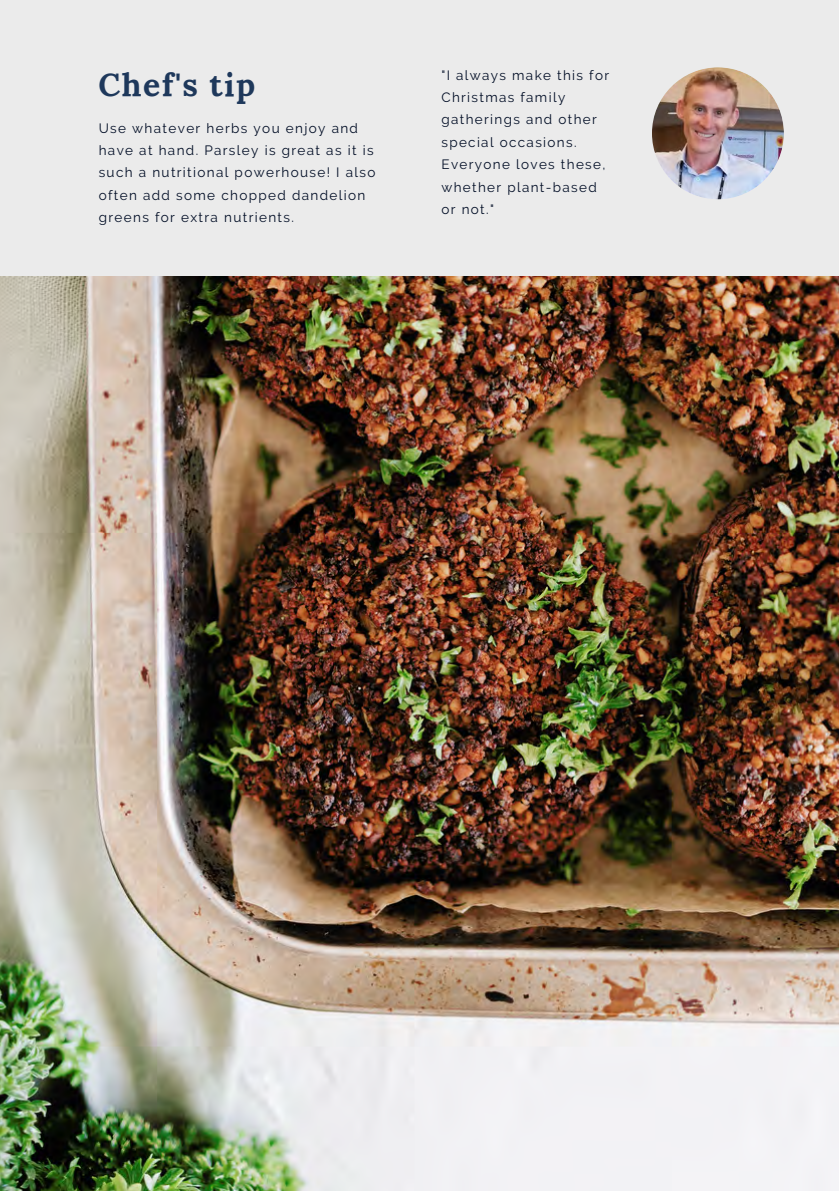
<style>
.page{position:relative;width:839px;height:1191px;background:#fff}
.page>*{position:absolute;margin:0;border:0;box-sizing:border-box;transform-origin:0 0}
.t1{font:700 31.8px "Lora";letter-spacing:.045em;color:#1e385b}
.t2{font:13.6px/22.4px "Raleway";letter-spacing:.1em;color:#020e26}
.t3{font:13.4px/22.4px "Raleway";letter-spacing:.1em;color:#020e26}
</style>
<div class="page">
<div style="left:0;top:0;width:838px;height:1191px;background:#ebebeb"></div>
<img style="left:0;top:276px;width:838px;height:915px">
<img style="left:652px;top:67px;width:131px;height:132px;border-radius:50%">
<h1 class="t1" style="left:98px;top:64px;width:158px">Chef's tip</h1>
<p class="t2" style="left:99px;top:117px;width:278px">Use whatever herbs you enjoy and have at hand. Parsley is great as it is such a nutritional powerhouse! I also often add some chopped dandelion greens for extra nutrients.</p>
<p class="t3" style="left:441px;top:64px;width:169px">"I always make this for<br>Christmas family gatherings and other special occasions.<br>Everyone loves these, whether plant-based or not."</p>
</div>
